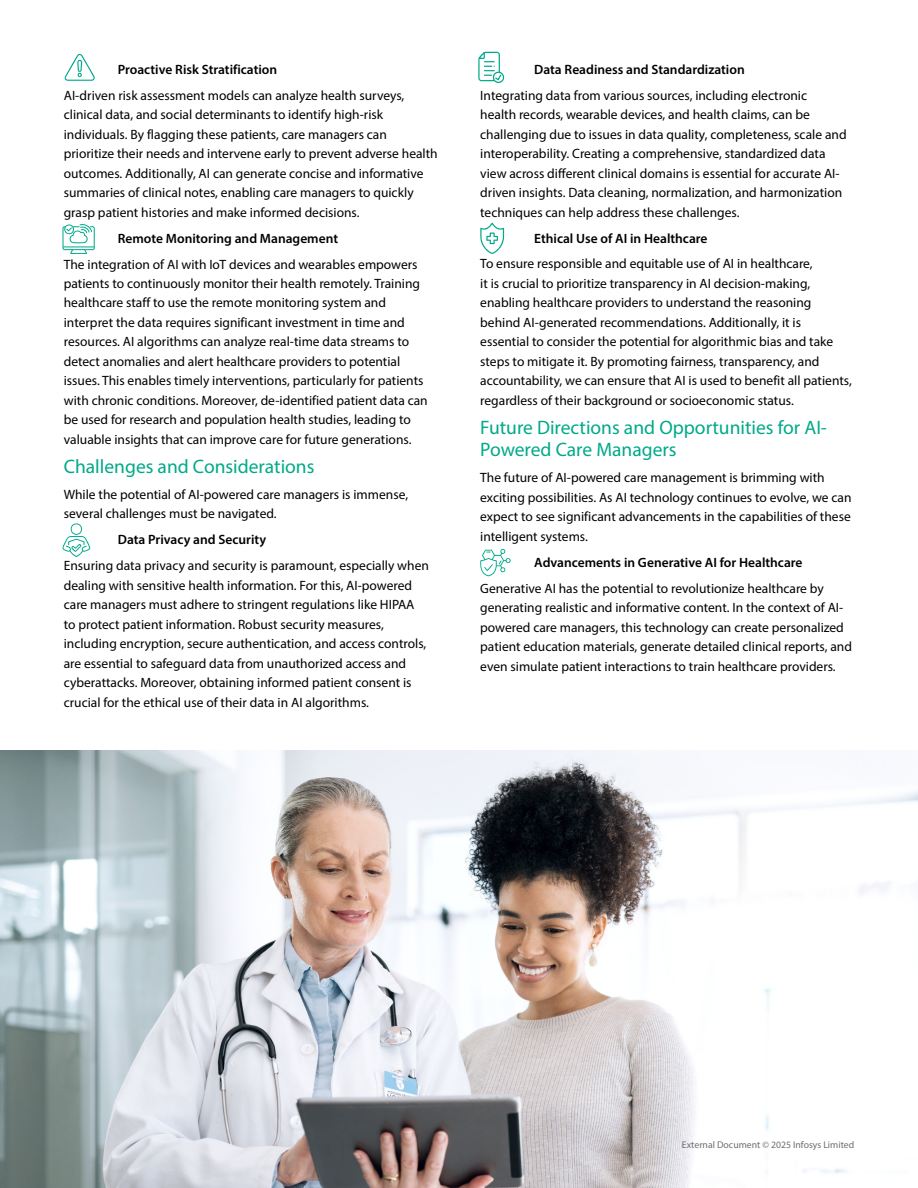
<style>
.page{position:relative;width:918px;height:1188px;background:#fff}
.page>*{position:absolute;margin:0;border:0;box-sizing:border-box;transform-origin:0 0}
.t1{font:19.5px/22.5px "Myriad Pro";color:#00a98a}
.t2{font:13.5px/19.5px "Myriad Pro";color:#000}
.t3{font:600 13.5px "Myriad Pro";color:#000}
.t4{font:9.75px "Myriad Pro";color:#6d6e71}
</style>
<div class="page">
<img style="left:0;top:750px;width:918px;height:438px">
<svg style="left:64px;top:54px;width:31px;height:27px"></svg>
<svg style="left:62px;top:224px;width:33px;height:30px"></svg>
<svg style="left:62px;top:523px;width:28px;height:34px"></svg>
<svg style="left:478px;top:51px;width:27px;height:32px"></svg>
<svg style="left:480px;top:223px;width:24px;height:31px"></svg>
<svg style="left:480px;top:549px;width:31px;height:27px"></svg>
<p class="t3" style="left:118px;top:61px;width:161px">Proactive Risk Stratification</p>
<p class="t2" style="left:64px;top:85px;width:375px">AI-driven risk assessment models can analyze health surveys, clinical data, and social determinants to identify high-risk individuals. By flagging these patients, care managers can prioritize their needs and intervene early to prevent adverse health outcomes. Additionally, AI can generate concise and informative summaries of clinical notes, enabling care managers to quickly grasp patient histories and make informed decisions.</p>
<p class="t3" style="left:118px;top:230px;width:222px">Remote Monitoring and Management</p>
<p class="t2" style="left:64px;top:254px;width:366px">The integration of AI with IoT devices and wearables empowers patients to continuously monitor their health remotely. Training healthcare staff to use the remote monitoring system and interpret the data requires significant investment in time and resources. AI algorithms can analyze real-time data streams to detect anomalies and alert healthcare providers to potential issues. This enables timely interventions, particularly for patients with chronic conditions. Moreover, de-identified patient data can be used for research and population health studies, leading to valuable insights that can improve care for future generations.</p>
<h1 class="t1" style="left:64px;top:455px;width:252px">Challenges and Considerations</h1>
<p class="t2" style="left:64px;top:484px;width:346px">While the potential of AI-powered care managers is immense, several challenges must be navigated.</p>
<p class="t3" style="left:118px;top:531px;width:150px">Data Privacy and Security</p>
<p class="t2" style="left:64px;top:556px;width:367px">Ensuring data privacy and security is paramount, especially when dealing with sensitive health information. For this, AI-powered care managers must adhere to stringent regulations like HIPAA to protect patient information. Robust security measures, including encryption, secure authentication, and access controls, are essential to safeguard data from unauthorized access and cyberattacks. Moreover, obtaining informed patient consent is crucial for the ethical use of their data in AI algorithms.</p>
<p class="t3" style="left:534px;top:61px;width:212px">Data Readiness and Standardization</p>
<p class="t2" style="left:480px;top:85px;width:368px">Integrating data from various sources, including electronic<br>health records, wearable devices, and health claims, can be challenging due to issues in data quality, completeness, scale and interoperability. Creating a comprehensive, standardized data view across different clinical domains is essential for accurate AI&shy;driven insights. Data cleaning, normalization, and harmonization techniques can help address these challenges.</p>
<p class="t3" style="left:534px;top:229px;width:175px">Ethical Use of AI in Healthcare</p>
<p class="t2" style="left:480px;top:254px;width:373px">To ensure responsible and equitable use of AI in healthcare,<br>it is crucial to prioritize transparency in AI decision-making, enabling healthcare providers to understand the reasoning behind AI-generated recommendations. Additionally, it is essential to consider the potential for algorithmic bias and take steps to mitigate it. By promoting fairness, transparency, and accountability, we can ensure that AI is used to benefit all patients, regardless of their background or socioeconomic status.</p>
<h1 class="t1" style="left:480px;top:416px;width:348px">Future Directions and Opportunities for AI-<br>Powered Care Managers</h1>
<p class="t2" style="left:480px;top:468px;width:373px">The future of AI-powered care management is brimming with exciting possibilities. As AI technology continues to evolve, we can expect to see significant advancements in the capabilities of these intelligent systems.</p>
<p class="t3" style="left:534px;top:554px;width:270px">Advancements in Generative AI for Healthcare</p>
<p class="t2" style="left:480px;top:578px;width:373px">Generative AI has the potential to revolutionize healthcare by generating realistic and informative content. In the context of AI&shy;powered care managers, this technology can create personalized patient education materials, generate detailed clinical reports, and even simulate patient interactions to train healthcare providers.</p>
<p class="t4" style="left:682px;top:1139px;width:174px">External Document © 2025 Infosys Limited</p>
</div>
